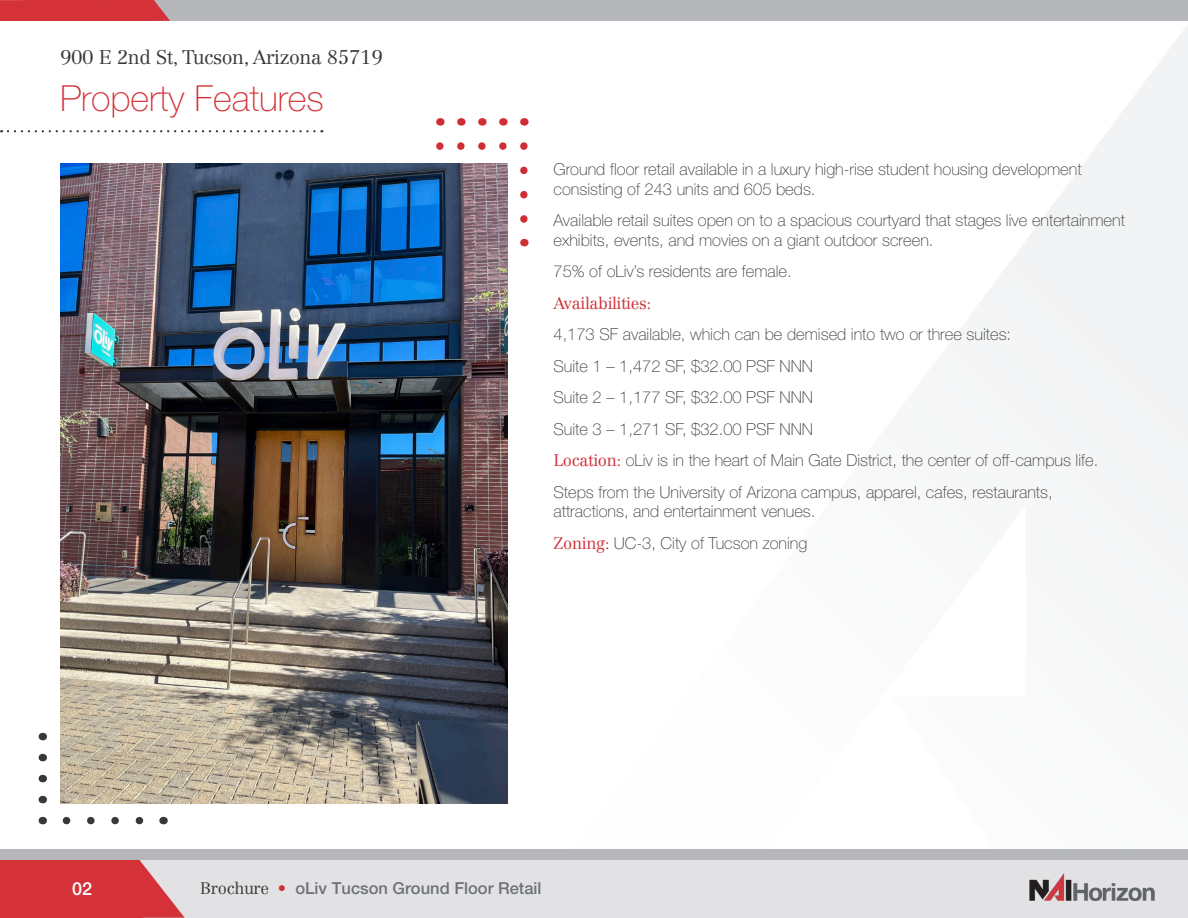
<style>
.page{position:relative;width:1188px;height:918px;background:#fff}
.page>*{position:absolute;margin:0;border:0;box-sizing:border-box;transform-origin:0 0}
.t1{font:100 36px "Helvetica Neue LT Std";color:#d43238}
.t2{font:300 19.5px "Centennial LT Std";letter-spacing:-.02em;color:#373837}
.t3{font:500 18px "Helvetica Neue LT Std";color:#fff}
.t4{font:100 16.5px/31.5px "Helvetica Neue LT Std";color:#373837}
.t5{font:500 16.5px "Helvetica Neue LT Std";color:#6d7276}
.t6{font:300 16.5px "Centennial LT Std";letter-spacing:-.02em;color:#d02e37}
.s1{font-family:"Centennial LT Std";font-weight:300;color:#d02e37}
.s2{font-family:"Centennial LT Std";font-weight:300;color:#373837}
.s3{color:#d02e37}
</style>
<div class="page">
<svg style="left:956px;top:25px;width:232px;height:544px;fill:#f4f5f6"></svg>
<svg style="left:478px;top:146px;width:8px;height:18px"></svg>
<svg style="left:499px;top:146px;width:8px;height:18px"></svg>
<svg style="left:520px;top:146px;width:8px;height:77px"></svg>
<svg style="left:457px;top:146px;width:8px;height:18px"></svg>
<svg style="left:436px;top:146px;width:8px;height:18px"></svg>
<svg style="left:66px;top:817px;width:78px;height:7px"></svg>
<svg style="left:8px;top:130px;width:314px;height:2px"></svg>
<img style="left:60px;top:164px;width:448px;height:640px">
<div style="left:136px;top:854px;width:1052px;height:64px;background:#e2e2e4"></div>
<svg style="left:0;top:859px;width:185px;height:59px;background:#d5494f"></svg>
<div style="left:152px;top:0;width:1036px;height:21px;background:#b6b7bb"></div>
<div style="left:0;top:849px;width:1188px;height:10px;background:#b6b7bb"></div>
<img style="left:1029px;top:873px;width:126px;height:28px">
<div style="left:0;top:0;width:170px;height:21px;background:#d43238"></div>
<p class="t2" style="left:60px;top:46px;width:324px">900 E 2nd St, Tucson, Arizona 85719</p>
<h1 class="t1" style="left:60px;top:78px;width:265px">Property Features</h1>
<p class="t4" style="left:554px;top:160px;width:530px;line-height:19.5px">Ground floor retail available in a luxury high-rise student housing development consisting of 243 units and 605 beds.</p>
<p class="t4" style="left:554px;top:211px;width:573px;line-height:19.5px">Available retail suites open on to a spacious courtyard that stages live entertainment exhibits, events, and movies on a giant outdoor screen.</p>
<p class="t4" style="left:554px;top:256px;width:240px">75% of oLiv’s residents are female.</p>
<p class="t6" style="left:554px;top:293px;width:99px">Availabilities:</p>
<p class="t4" style="left:554px;top:319px;width:546px">4,173 SF available, which can be demised into two or three suites:<br>Suite 1 – 1,472 SF, $32.00 PSF NNN<br>Suite 2 – 1,177 SF, $32.00 PSF NNN<br>Suite 3 – 1,271 SF, $32.00 PSF NNN<br><span class="s1">Location:</span> oLiv is in the heart of Main Gate District, the center of off-campus life.<br>Steps from the University of Arizona campus, apparel, cafes, restaurants,</p>
<p class="t4" style="left:554px;top:496px;width:263px">attractions, and entertainment venues.<br><span class="s1">Zoning:</span> UC-3, City of Tucson zoning</p>
<p class="t3" style="left:72px;top:878px;width:22px">02</p>
<p class="t5" style="left:200px;top:878px;width:343px"><span class="s2">Brochure</span> <span class="s3">•</span> oLiv Tucson Ground Floor Retail</p>
</div>
